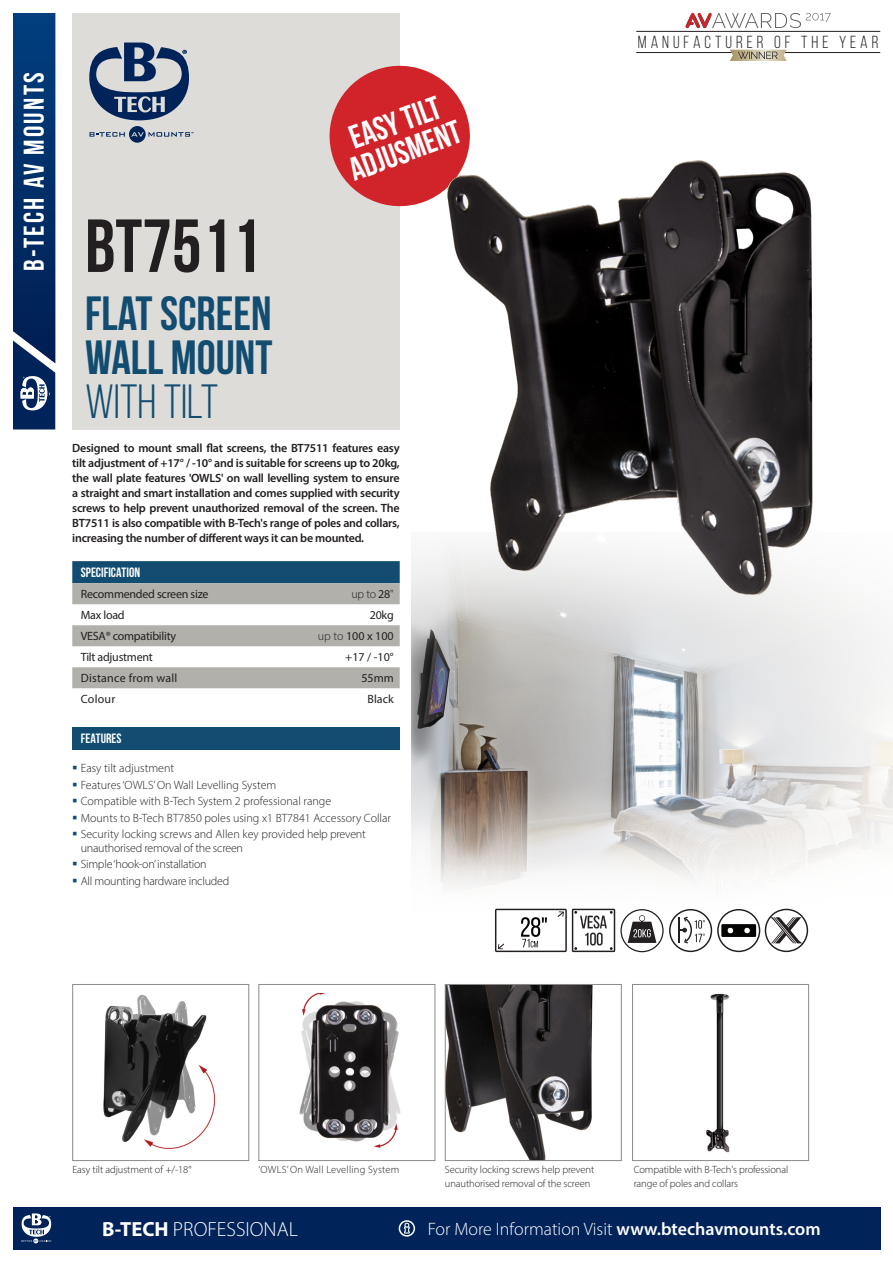
<style>
.page{position:relative;width:893px;height:1263px;background:#fff}
.page>*{position:absolute;margin:0;border:0;box-sizing:border-box;transform-origin:0 0}
.t1{font:700 75px "Bebas Neue";color:#231f20}
.t2{font:700 48px "Bebas Neue";color:#124d71}
.t3{font:48px "Bebas Neue";color:#124d71}
.t4{font:700 32.85px/29.8px "Bebas Neue";color:#fff;text-align:center}
.t5{font:700 28.5px "Bebas Neue";letter-spacing:.08em;color:#fff}
.t6{font:300 20.55px "Myriad Pro";color:#fff}
.t7{font:300 18px "Myriad Pro";color:#fff}
.t8{font:17.55px "Bebas Neue";letter-spacing:.225em;color:#231f20}
.t9{font:700 13.5px "Bebas Neue";color:#fff}
.t10{font:600 12px/15px "Myriad Pro";letter-spacing:-.02em;color:#231f20;text-align:justify}
.t11{font:300 12px/13.5px "Myriad Pro";color:#231f20}
.t12{font:12px "Myriad Pro";letter-spacing:-.02em;color:#231f20}
.t13{font:300 12px "Myriad Pro";letter-spacing:-.02em;color:#231f20}
.t14{font:12px "Myriad Pro";letter-spacing:.02em;color:#231f20}
.t15{font:300 10.5px/13.5px "Myriad Pro";letter-spacing:-.01em;color:#231f20}
.t16{font:300 10.5px "Myriad Pro";letter-spacing:.02em;color:#231f20}
.s1{font-weight:400}
.s2{font-weight:300}
.s3{font-weight:700}
.s4{font-weight:600}
</style>
<div class="page">
<div style="left:72px;top:6px;width:328px;height:423px;background:#dddcd9"></div>
<svg style="left:89px;top:43px;width:100px;height:77px"></svg>
<svg style="left:90px;top:126px;width:103px;height:17px"></svg>
<svg style="left:13px;top:13px;width:42px;height:416px;background:#0c376d"></svg>
<div style="left:0;top:0;width:893px;height:13px;background:#fff"></div>
<div style="left:13px;top:1208px;width:867px;height:42px;background:#002359"></div>
<svg style="left:21px;top:1214px;width:31px;height:29px"></svg>
<svg style="left:399px;top:1220px;width:16px;height:16px"></svg>
<img style="left:411px;top:555px;width:482px;height:378px">
<div style="left:632px;top:984px;width:177px;height:177px;background:#fff;border:1px solid #8b8b87"></div>
<div style="left:258px;top:984px;width:177px;height:177px;background:#fff;border:1px solid #8b8b87"></div>
<img style="left:447px;top:986px;width:146px;height:173px">
<div style="left:445px;top:984px;width:177px;height:177px;border:1px solid #8b8b87"></div>
<div style="left:72px;top:984px;width:177px;height:177px;background:#fff;border:1px solid #8b8b87"></div>
<div style="left:72px;top:727px;width:328px;height:22px;background:#124d71"></div>
<svg style="left:72px;top:561px;width:328px;height:127px"></svg>
<img style="left:706px;top:993px;width:24px;height:160px">
<img style="left:299px;top:993px;width:102px;height:155px">
<img style="left:103px;top:995px;width:112px;height:154px">
<svg style="left:329px;top:65px;width:141px;height:142px"></svg>
<img style="left:436px;top:141px;width:448px;height:468px">
<hr style="left:636px;top:31px;width:244px;height:1px;background:#231f20">
<hr style="left:636px;top:52px;width:244px;height:1px;background:#231f20">
<svg style="left:730px;top:50px;width:57px;height:11px"></svg>
<img style="left:685px;top:13px;width:27px;height:15px">
<svg style="left:712px;top:13px;width:119px;height:15px"></svg>
<svg style="left:495px;top:909px;width:313px;height:43px"></svg>
<h3 class="t5" style="left:19px;top:271px;width:200px;rotate:-90deg">B-TECH AV MOUNTS</h3>
<p class="t1" style="left:85px;top:205px;width:177px">BT7511</p>
<p class="t2" style="left:85px;top:287px;width:188px">FLAT SCREEN</p>
<p class="t2" style="left:85px;top:331px;width:189px">WALL MOUNT</p>
<p class="t3" style="left:85px;top:376px;width:135px">with tilt</p>
<p class="t4" style="left:335px;top:128px;width:118px;rotate:-20deg">EASY TILT<br>ADJUSMENT</p>
<p class="t10" style="left:72px;top:440px;width:329px">Designed to mount small flat screens, the BT7511 features easy tilt adjustment of +17° / -10° and is suitable for screens up to 20kg, the wall plate features 'OWLS' on wall levelling system to ensure a straight and smart installation and comes supplied with security screws to help prevent unauthorized removal of the screen. The BT7511 is also compatible with B-Tech's range of poles and collars, increasing the number of different ways it can be mounted.</p>
<p class="t9" style="left:81px;top:565px;width:61px">SPECIFICATION</p>
<p class="t12" style="left:81px;top:587px;width:129px">Recommended screen size</p>
<p class="t11" style="left:351px;top:587px;width:44px">up to <span class="s1">28</span>"</p>
<p class="t12" style="left:81px;top:608px;width:45px">Max load</p>
<p class="t12" style="left:370px;top:608px;width:25px">20kg</p>
<p class="t12" style="left:81px;top:629px;width:97px">VESA® compatibility</p>
<p class="t12" style="left:318px;top:629px;width:77px"><span class="s2">up to</span> 100 x 100</p>
<p class="t12" style="left:81px;top:650px;width:74px">Tilt adjustment</p>
<p class="t12" style="left:345px;top:650px;width:50px">+17 / -10°</p>
<p class="t14" style="left:81px;top:671px;width:98px">Distance from wall</p>
<p class="t12" style="left:361px;top:671px;width:34px">55mm</p>
<p class="t12" style="left:81px;top:692px;width:36px">Colour</p>
<p class="t12" style="left:368px;top:692px;width:28px">Black</p>
<p class="t9" style="left:81px;top:731px;width:42px">FEATURES</p>
<p class="t11" style="left:81px;top:761px;width:95px">Easy tilt adjustment</p>
<p class="t11" style="left:81px;top:778px;width:197px">Features ‘OWLS’ On Wall Levelling System</p>
<p class="t11" style="left:81px;top:794px;width:252px">Compatible with B-Tech System 2 professional range</p>
<p class="t11" style="left:81px;top:811px;width:312px">Mounts to B-Tech BT7850 poles using x1 BT7841 Accessory Collar</p>
<p class="t11" style="left:81px;top:827px;width:287px">Security locking screws and Allen key provided help prevent unauthorised removal of the screen</p>
<p class="t13" style="left:81px;top:857px;width:127px">Simple ‘hook-on’ installation</p>
<p class="t13" style="left:81px;top:873px;width:150px">All mounting hardware included</p>
<p class="t8" style="left:638px;top:32px;width:242px">MANUFACTURER OF THE YEAR</p>
<p class="t15" style="left:72px;top:1163px;width:120px">Easy tilt adjustment of +/-18°</p>
<p class="t16" style="left:259px;top:1163px;width:142px">‘OWLS’ On Wall Levelling System</p>
<p class="t15" style="left:445px;top:1163px;width:151px">Security locking screws help prevent unauthorised removal of the screen</p>
<p class="t15" style="left:634px;top:1163px;width:156px">Compatible with B-Tech's professional range of poles and collars</p>
<h3 class="t6" style="left:102px;top:1217px;width:197px"><span class="s3">B-TECH</span> PROFESSIONAL</h3>
<h3 class="t7" style="left:428px;top:1218px;width:394px">For More Information Visit <span class="s4">www.btechavmounts.com</span></h3>
</div>
